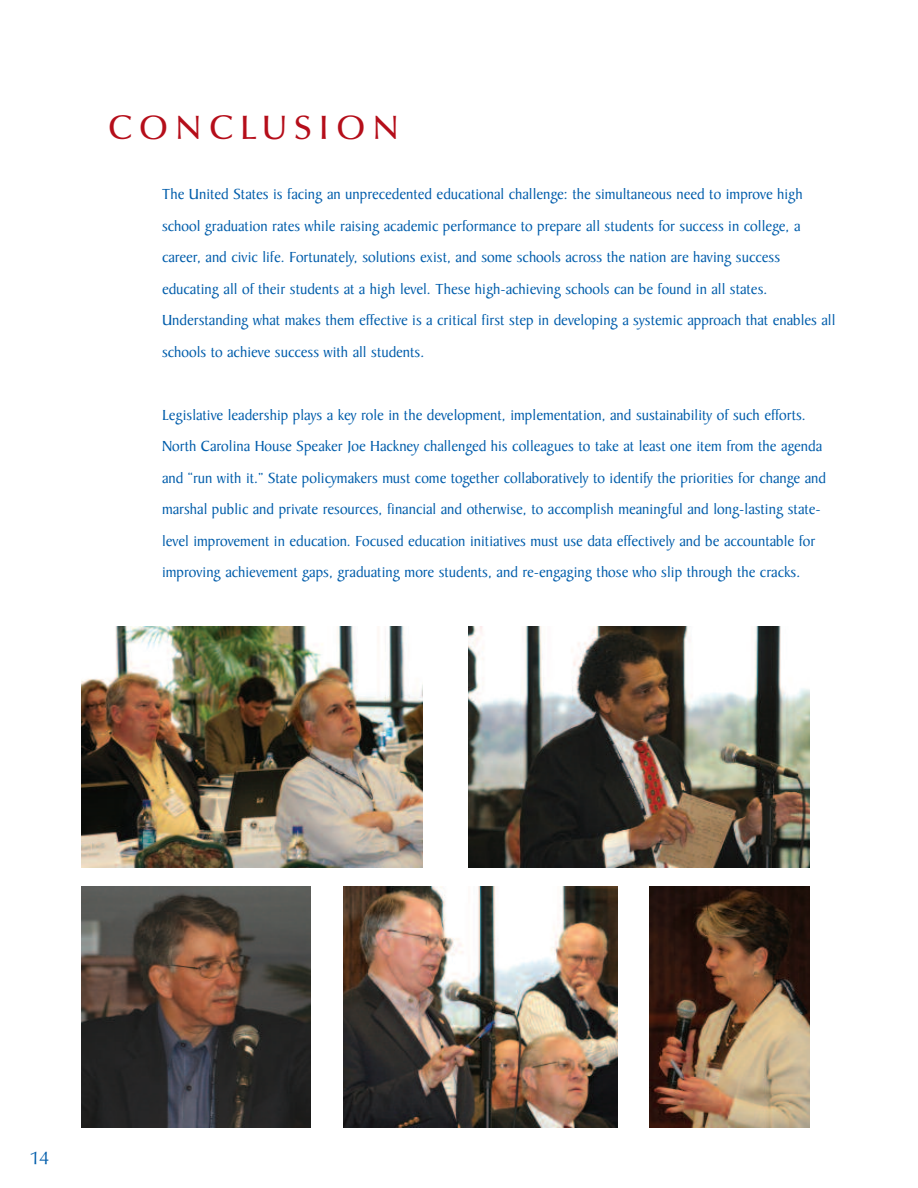
<style>
.page{position:relative;width:918px;height:1188px;background:#fff}
.page>*{position:absolute;margin:0;border:0;box-sizing:border-box;transform-origin:0 0}
.t1{font:500 33px "Optima BQ";letter-spacing:.24em;color:#b50e1a}
.t2{font:18px "Optima BQ";color:#015dab}
.t3{font:15.75px/31.5px "Baker Signet";color:#015dab}
</style>
<div class="page">
<img style="left:81px;top:626px;width:342px;height:242px">
<img style="left:468px;top:626px;width:342px;height:242px">
<img style="left:650px;top:886px;width:160px;height:242px">
<img style="left:81px;top:886px;width:229px;height:241px">
<img style="left:343px;top:886px;width:274px;height:241px">
<h1 class="t1" style="left:108px;top:109px;width:292px">CONCLUSION</h1>
<p class="t3" style="left:162px;top:180px;width:675px">The United States is facing an unprecedented educational challenge: the simultaneous need to improve high school graduation rates while raising academic performance to prepare all students for success in college, a career, and civic life. Fortunately, solutions exist, and some schools across the nation are having success educating all of their students at a high level. These high-achieving schools can be found in all states.<br>Understanding what makes them effective is a critical first step in developing a systemic approach that enables all schools to achieve success with all students.</p>
<p class="t3" style="left:162px;top:400px;width:666px">Legislative leadership plays a key role in the development, implementation, and sustainability of such efforts.<br>North Carolina House Speaker Joe Hackney challenged his colleagues to take at least one item from the agenda and “run with it.” State policymakers must come together collaboratively to identify the priorities for change and marshal public and private resources, financial and otherwise, to accomplish meaningful and long-lasting state&shy;level improvement in education. Focused education initiatives must use data effectively and be accountable for improving achievement gaps, graduating more students, and re-engaging those who slip through the cracks.</p>
<p class="t2" style="left:30px;top:1149px;width:20px">14</p>
</div>
